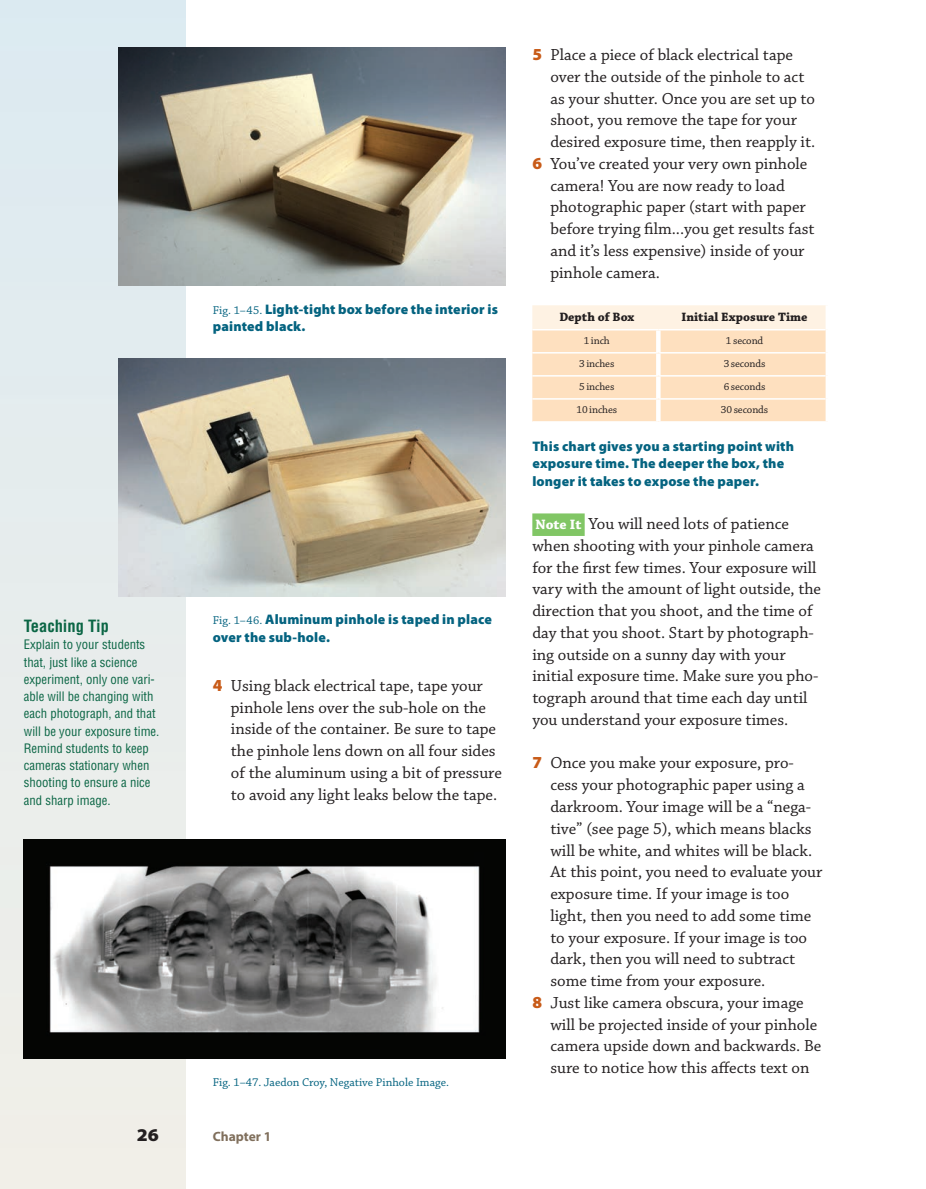
<style>
.page{position:relative;width:926px;height:1189px;background:#fff}
.page>*{position:absolute;margin:0;border:0;box-sizing:border-box;transform-origin:0 0}
.t1{font:900 18px "Myriad Pro";color:#231f20;scale:1.07 1}
.t2{font:16.8px/21.8px "Chaparral Pro";color:#231f20}
.t3{font:700 condensed 16.5px "Helvetica";color:#0b6645}
.t4{font:900 13.8px/17.2px "Myriad Pro";letter-spacing:.01em;color:#046380}
.t5{font:700 13.5px "Myriad Pro";color:#806f5c}
.t6{font:condensed 12.75px/17.2px "Helvetica";color:#0b6645}
.t7{font:700 12.75px "Chaparral Pro";color:#231f20}
.t8{font:12px "Chaparral Pro";color:#046380}
.t9{font:10.8px "Chaparral Pro";letter-spacing:-.01em;color:#231f20}
.s1{font-family:"Chaparral Pro";font-weight:400;font-size:12px}
.s2{font-family:"Myriad Pro";font-weight:900;color:#c85b18}
.s3{font-weight:700;font-size:14.4px;color:#fff}
</style>
<div class="page">
<div style="left:0;top:0;width:186px;height:1189px;background:#e6eced"></div>
<div style="left:532px;top:513px;width:53px;height:23px;background:#81c665"></div>
<svg style="left:532px;top:305px;width:294px;height:116px;background:#fee4c7"></svg>
<div style="left:656px;top:330px;width:5px;height:22px;background:#fff"></div>
<div style="left:656px;top:354px;width:5px;height:21px;background:#fff"></div>
<div style="left:656px;top:377px;width:5px;height:21px;background:#fff"></div>
<div style="left:656px;top:400px;width:5px;height:21px;background:#fff"></div>
<hr style="left:532px;top:329px;width:126px;height:1px;background:#fff">
<hr style="left:658px;top:329px;width:168px;height:1px;background:#fff">
<hr style="left:532px;top:352px;width:126px;height:2px;background:#fff">
<hr style="left:658px;top:352px;width:168px;height:2px;background:#fff">
<hr style="left:532px;top:375px;width:126px;height:2px;background:#fff">
<hr style="left:658px;top:375px;width:168px;height:2px;background:#fff">
<hr style="left:532px;top:398px;width:126px;height:2px;background:#fff">
<hr style="left:658px;top:398px;width:168px;height:2px;background:#fff">
<img style="left:118px;top:358px;width:387px;height:238px">
<img style="left:118px;top:48px;width:387px;height:237px">
<img style="left:24px;top:839px;width:481px;height:219px">
<p class="t4" style="left:213px;top:300px;width:287px"><span class="s1">Fig. 1–45.</span> Light-tight box before the interior is painted black.</p>
<p class="t3" style="left:24px;top:616px;width:87px">Teaching Tip</p>
<p class="t6" style="left:24px;top:636px;width:137px">Explain to your students that, just like a science experiment, only one vari&shy;able will be changing with each photograph, and that will be your exposure time.<br>Remind students to keep cameras stationary when shooting to ensure a nice and sharp image.</p>
<p class="t4" style="left:213px;top:611px;width:281px"><span class="s1">Fig. 1–46.</span> Aluminum pinhole is taped in place over the sub-hole.</p>
<p class="t2" style="left:231px;top:675px;width:273px;text-indent:-18px"><span class="s2">4</span> Using black electrical tape, tape your pinhole lens over the sub-hole on the inside of the container. Be sure to tape the pinhole lens down on all four sides of the aluminum using a bit of pressure to avoid any light leaks below the tape.</p>
<p class="t8" style="left:213px;top:1076px;width:238px">Fig. 1–47. Jaedon Croy, Negative Pinhole Image.</p>
<p class="t1" style="left:137px;top:1123px;width:22px">26</p>
<p class="t5" style="left:213px;top:1128px;width:60px">Chapter 1</p>
<p class="t2" style="left:532px;top:45px;width:262px"><span class="s2">5</span> Place a piece of black electrical tape</p>
<p class="t2" style="left:550px;top:66px;width:256px">over the outside of the pinhole to act</p>
<p class="t2" style="left:550px;top:88px;width:266px">as your shutter. Once you are set up to</p>
<p class="t2" style="left:550px;top:110px;width:248px">shoot, you remove the tape for your</p>
<p class="t2" style="left:550px;top:132px;width:267px">desired exposure time, then reapply it.</p>
<p class="t2" style="left:532px;top:153px;width:277px"><span class="s2">6</span> You’ve created your very own pinhole</p>
<p class="t2" style="left:550px;top:175px;width:236px">camera! You are now ready to load</p>
<p class="t2" style="left:550px;top:197px;width:257px">photographic paper (start with paper</p>
<p class="t2" style="left:550px;top:219px;width:266px">before trying film...you get results fast</p>
<p class="t2" style="left:550px;top:240px;width:256px">and it’s less expensive) inside of your</p>
<p class="t2" style="left:550px;top:262px;width:111px">pinhole camera.</p>
<p class="t7" style="left:559px;top:309px;width:77px">Depth of Box</p>
<p class="t7" style="left:682px;top:309px;width:127px">Initial Exposure Time</p>
<p class="t9" style="left:584px;top:334px;width:28px">1 inch</p>
<p class="t9" style="left:726px;top:334px;width:39px">1 second</p>
<p class="t9" style="left:579px;top:357px;width:37px">3 inches</p>
<p class="t9" style="left:724px;top:357px;width:43px">3 seconds</p>
<p class="t9" style="left:579px;top:380px;width:37px">5 inches</p>
<p class="t9" style="left:724px;top:380px;width:43px">6 seconds</p>
<p class="t9" style="left:577px;top:404px;width:42px">10 inches</p>
<p class="t9" style="left:721px;top:404px;width:49px">30 seconds</p>
<p class="t4" style="left:532px;top:437px;width:263px">This chart gives you a starting point with exposure time. The deeper the box, the longer it takes to expose the paper.</p>
<p class="t2" style="left:532px;top:514px;width:290px"><span class="s3">Note It</span> You will need lots of patience when shooting with your pinhole camera for the first few times. Your exposure will vary with the amount of light outside, the direction that you shoot, and the time of day that you shoot. Start by photograph&shy;ing outside on a sunny day with your initial exposure time. Make sure you pho&shy;tograph around that time each day until you understand your exposure times.</p>
<p class="t2" style="left:532px;top:753px;width:263px"><span class="s2">7</span> Once you make your exposure, pro-</p>
<p class="t2" style="left:550px;top:775px;width:256px">cess your photographic paper using a</p>
<p class="t2" style="left:550px;top:796px;width:262px">darkroom. Your image will be a “nega-</p>
<p class="t2" style="left:550px;top:818px;width:263px">tive” (see page 5), which means blacks</p>
<p class="t2" style="left:550px;top:840px;width:263px">will be white, and whites will be black.</p>
<p class="t2" style="left:550px;top:862px;width:274px">At this point, you need to evaluate your</p>
<p class="t2" style="left:550px;top:883px;width:240px">exposure time. If your image is too</p>
<p class="t2" style="left:550px;top:905px;width:262px">light, then you need to add some time</p>
<p class="t2" style="left:550px;top:927px;width:258px">to your exposure. If your image is too</p>
<p class="t2" style="left:550px;top:949px;width:246px">dark, then you will need to subtract</p>
<p class="t2" style="left:550px;top:970px;width:217px">some time from your exposure.</p>
<p class="t2" style="left:532px;top:992px;width:273px"><span class="s2">8</span> Just like camera obscura, your image</p>
<p class="t2" style="left:550px;top:1014px;width:268px">will be projected inside of your pinhole</p>
<p class="t2" style="left:550px;top:1036px;width:273px">camera upside down and backwards. Be</p>
<p class="t2" style="left:550px;top:1057px;width:261px">sure to notice how this affects text on</p>
</div>
